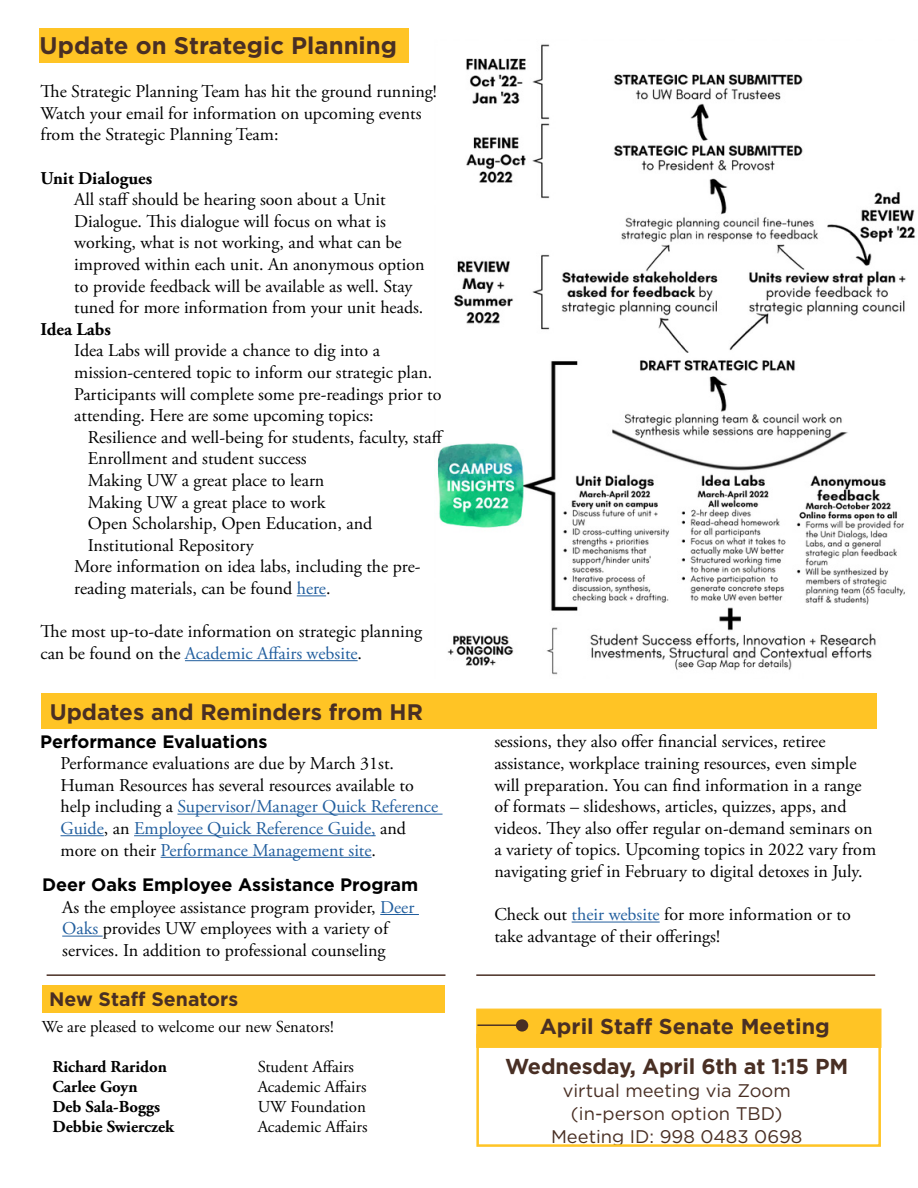
<style>
.page{position:relative;width:918px;height:1188px;background:#fff}
.page>*{position:absolute;margin:0;border:0;box-sizing:border-box;transform-origin:0 0}
.t1{font:700 24px "Gotham";color:#492f24}
.t2{font:700 22.5px "Gotham";color:#492f24}
.t3{font:700 21.6px "Gotham";letter-spacing:-.005em;color:#492f24}
.t4{font:700 19.5px "Gotham";color:#492f24}
.t5{font:18.3px/23.2px "Gotham";color:#492f24;text-align:center}
.t6{font:18px/21.6px "Adobe Garamond Pro";color:#000}
.t7{font:700 18px "Gotham";color:#000}
.t8{font:700 18px "Adobe Garamond Pro";color:#000}
.t9{font:700 16.95px "Adobe Garamond Pro";color:#000}
.t10{font:16.95px "Adobe Garamond Pro";color:#000}
.t11{font:16.65px "Adobe Garamond Pro";color:#000}
.t12{font:700 16.65px "Adobe Garamond Pro";color:#000}
.s1{color:#215e9e}
.s2{font-size:16.95px}
</style>
<div class="page">
<div style="left:42px;top:985px;width:403px;height:28px;background:#ffc425"></div>
<div style="left:476px;top:1009px;width:405px;height:39px;background:#ffc425"></div>
<div style="left:476px;top:1034px;width:405px;height:113px;border:3px solid #ffc425"></div>
<hr style="left:477px;top:1024px;width:39px;height:2px;background:#492f24">
<div style="left:516px;top:1019px;width:12px;height:13px;background:#492f24;border-radius:50%"></div>
<div style="left:40px;top:28px;width:369px;height:35px;background:#ffc425"></div>
<hr style="left:380px;top:914px;width:39px;height:1px;background:#215e9e">
<hr style="left:62px;top:936px;width:41px;height:1px;background:#215e9e">
<div style="left:41px;top:693px;width:836px;height:36px;background:#ffc425"></div>
<hr style="left:177px;top:814px;width:266px;height:1px;background:#215e9e">
<hr style="left:61px;top:835px;width:43px;height:1px;background:#215e9e">
<hr style="left:134px;top:835px;width:242px;height:1px;background:#215e9e">
<hr style="left:161px;top:857px;width:211px;height:1px;background:#215e9e">
<img style="left:437px;top:44px;width:479px;height:631px">
<svg style="left:297px;top:595px;width:29px;height:1px"></svg>
<hr style="left:185px;top:660px;width:173px;height:1px;background:#215e9e">
<hr style="left:476px;top:974px;width:399px;height:2px;background:#492f24">
<hr style="left:572px;top:922px;width:88px;height:1px;background:#215e9e">
<hr style="left:47px;top:974px;width:399px;height:2px;background:#492f24">
<h1 class="t1" style="left:40px;top:32px;width:359px">Update on Strategic Planning</h1>
<p class="t6" style="left:40px;top:81px;width:398px">The Strategic Planning Team has hit the ground running!<br>Watch your email for information on upcoming events from the Strategic Planning Team:</p>
<p class="t8" style="left:40px;top:168px;width:113px">Unit Dialogues</p>
<p class="t6" style="left:74px;top:189px;width:352px">All staff should be hearing soon about a Unit Dialogue. This dialogue will focus on what is working, what is not working, and what can be improved within each unit. An anonymous option to provide feedback will be available as well. Stay tuned for more information from your unit heads.</p>
<p class="t8" style="left:40px;top:319px;width:72px">Idea Labs</p>
<p class="t6" style="left:74px;top:341px;width:369px">Idea Labs will provide a chance to dig into a mission-centered topic to inform our strategic plan.<br>Participants will complete some pre-readings prior to attending. Here are some upcoming topics:</p>
<p class="t6" style="left:88px;top:427px;width:358px">Resilience and well-being for students, faculty, staff</p>
<p class="t6" style="left:88px;top:449px;width:221px">Enrollment and student success</p>
<p class="t6" style="left:88px;top:470px;width:238px">Making UW a great place to learn</p>
<p class="t6" style="left:88px;top:492px;width:239px">Making UW a great place to work</p>
<p class="t6" style="left:88px;top:513px;width:286px">Open Scholarship, Open Education, and</p>
<p class="t6" style="left:88px;top:535px;width:167px">Institutional Repository</p>
<p class="t6" style="left:74px;top:557px;width:348px">More information on idea labs, including the pre-</p>
<p class="t6" style="left:74px;top:578px;width:258px">reading materials, can be found <span class="s1">here</span>.</p>
<p class="t6" style="left:40px;top:621px;width:383px">The most up-to-date information on strategic planning can be found on the <span class="s1">Academic Affairs website</span>.</p>
<p class="t2" style="left:50px;top:699px;width:375px">Updates and Reminders from HR</p>
<p class="t7" style="left:40px;top:731px;width:229px">Performance Evaluations</p>
<p class="t6" style="left:61px;top:753px;width:379px">Performance evaluations are due by March 31st.<br>Human Resources has several resources available to help including a <span class="s1">Supervisor/Manager Quick Reference Guide</span>, an <span class="s1">Employee Quick Reference Guide,</span> and more on their <span class="s1">Performance Management site</span>.</p>
<p class="t7" style="left:42px;top:874px;width:378px">Deer Oaks Employee Assistance Program</p>
<p class="t6" style="left:62px;top:897px;width:354px">As the employee assistance program provider, <span class="s1">Deer<br>Oaks</span> provides UW employees with a variety of services. In addition to professional counseling</p>
<p class="t4" style="left:49px;top:988px;width:190px">New Staff Senators</p>
<p class="t11" style="left:42px;top:1016px;width:294px">We are pleased to welcome our new Senators!</p>
<p class="t12" style="left:52px;top:1057px;width:116px">Richard Raridon</p>
<p class="t11" style="left:258px;top:1056px;width:98px">Student Affairs</p>
<p class="t12" style="left:52px;top:1077px;width:87px">Carlee Goyn</p>
<p class="t11" style="left:258px;top:1077px;width:110px">Academic Affairs</p>
<p class="t12" style="left:52px;top:1097px;width:109px">Deb Sala-Boggs</p>
<p class="t11" style="left:258px;top:1097px;width:110px">UW Founda<span class="s2">tion</span></p>
<p class="t9" style="left:52px;top:1117px;width:123px">Debbie Swierczek</p>
<p class="t10" style="left:258px;top:1117px;width:111px">Academic Affairs</p>
<p class="t6" style="left:494px;top:732px;width:383px">sessions, they also offer financial services, retiree assistance, workplace training resources, even simple will preparation. You can find information in a range of formats – slideshows, articles, quizzes, apps, and videos. They also offer regular on-demand seminars on a variety of topics. Upcoming topics in 2022 vary from navigating grief in February to digital detoxes in July.</p>
<p class="t6" style="left:494px;top:904px;width:358px">Check out <span class="s1">their website</span> for more information or to take advantage of their offerings!</p>
<p class="t3" style="left:540px;top:1014px;width:291px">April Staff Senate Meeting</p>
<p class="t3" style="left:505px;top:1054px;width:345px">Wednesday, April 6th at 1:15 PM</p>
<p class="t5" style="left:551px;top:1079px;width:253px">virtual meeting via Zoom (in-person option TBD)<br>Meeting ID: 998 0483 0698</p>
</div>
